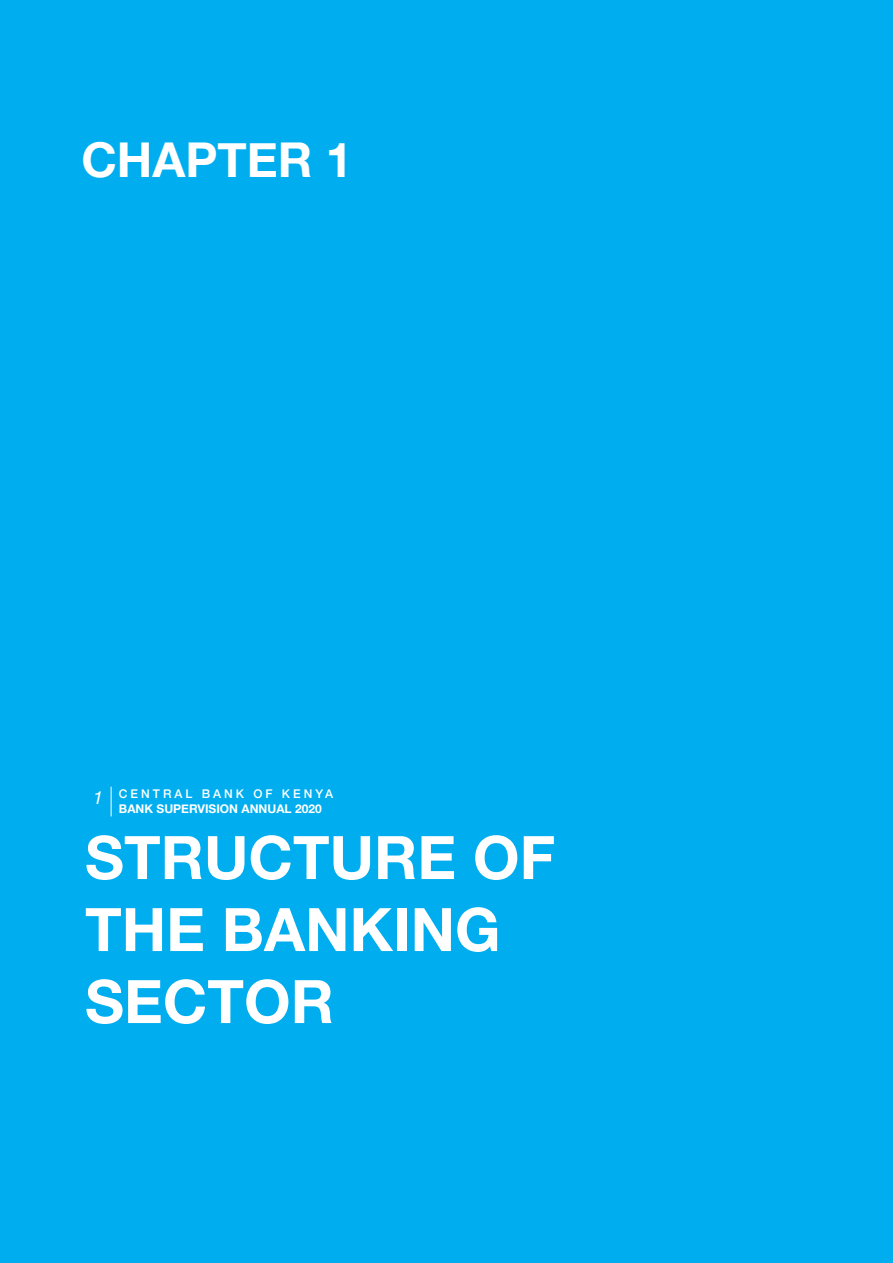
<style>
.page{position:relative;width:893px;height:1263px;background:#00aeef}
.page>*{position:absolute;margin:0;border:0;box-sizing:border-box;transform-origin:0 0}
.t1{font:700 60px/72px "Helvetica Neue";color:#fff}
.t2{font:700 48px "Helvetica Neue";color:#fff}
.t3{font:italic 18px "Helvetica Neue";color:#fff}
.t4{font:700 12px "Helvetica Neue";color:#fff}
.t5{font:500 12px "Helvetica Neue";letter-spacing:.25em;color:#fff}
</style>
<div class="page">
<svg style="left:111px;top:787px;width:1px;height:29px"></svg>
<p class="t2" style="left:81px;top:122px;width:273px">CHAPTER 1</p>
<p class="t3" style="left:93px;top:784px;width:12px">1</p>
<p class="t5" style="left:119px;top:784px;width:216px">CENTRAL BANK OF KENYA</p>
<p class="t4" style="left:119px;top:799px;width:204px">BANK SUPERVISION ANNUAL 2020</p>
<p class="t1" style="left:85px;top:823px;width:472px">STRUCTURE OF<br>THE BANKING<br>SECTOR</p>
</div>
